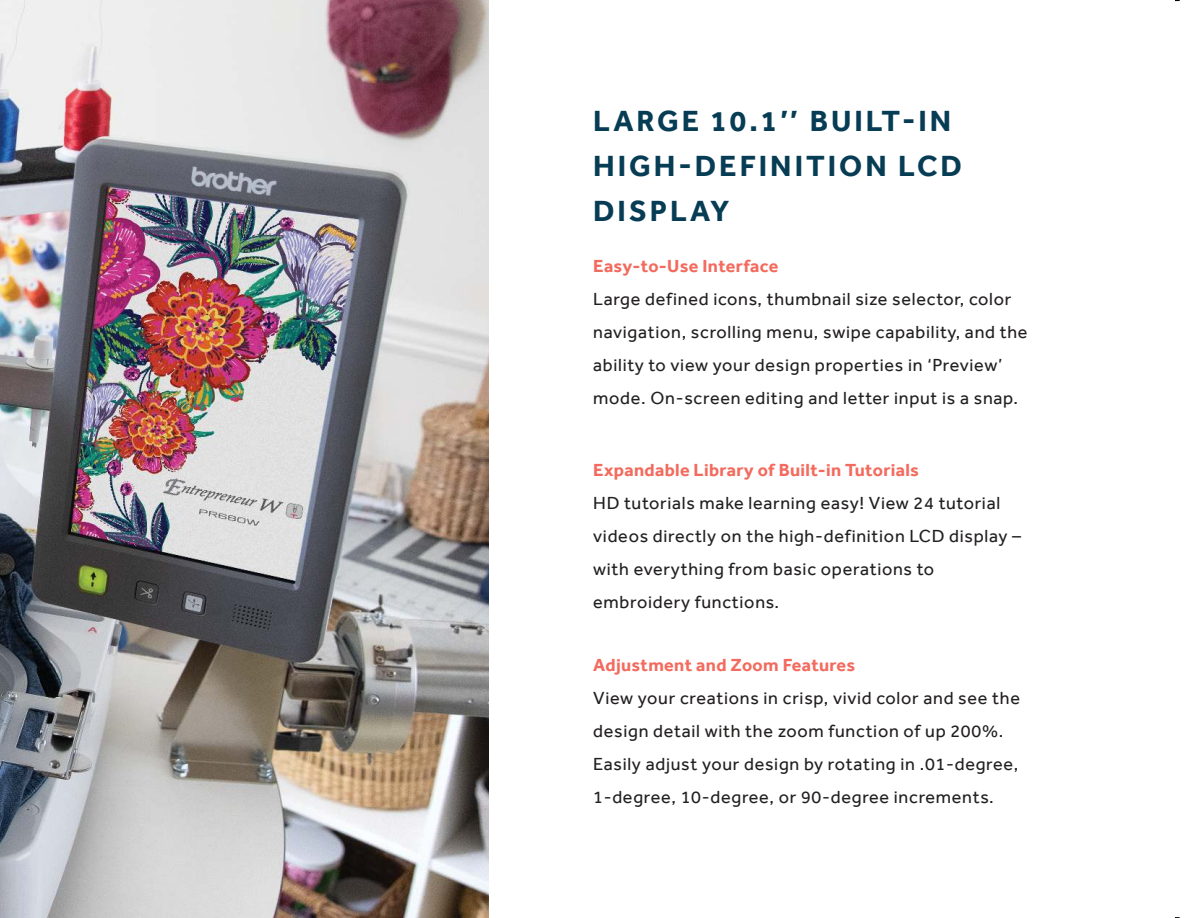
<style>
.page{position:relative;width:1188px;height:918px;background:#fff}
.page>*{position:absolute;margin:0;border:0;box-sizing:border-box;transform-origin:0 0}
.t1{font:700 30px/45px "Effra";letter-spacing:.1em;color:#073c55}
.t2{font:18px/33px "Effra";letter-spacing:.04em;color:#221f1f}
.t3{font:700 18px "Effra";letter-spacing:.02em;color:#f26b5e}
</style>
<div class="page">
<img style="left:0;top:0;width:489px;height:918px">
<h1 class="t1" style="left:593px;top:99px;width:370px">LARGE 10.1’’ BUILT-IN<br>HIGH-DEFINITION LCD<br>DISPLAY</h1>
<p class="t3" style="left:593px;top:258px;width:187px">Easy-to-Use Interface</p>
<p class="t2" style="left:593px;top:284px;width:436px">Large defined icons, thumbnail size selector, color navigation, scrolling menu, swipe capability, and the ability to view your design properties in ‘Preview’ mode. On-screen editing and letter input is a snap.</p>
<p class="t3" style="left:593px;top:462px;width:327px">Expandable Library of Built-in Tutorials</p>
<p class="t2" style="left:593px;top:487px;width:430px">HD tutorials make learning easy! View 24 tutorial videos directly on the high-definition LCD display – with everything from basic operations to embroidery functions.</p>
<p class="t3" style="left:593px;top:657px;width:264px">Adjustment and Zoom Features</p>
<p class="t2" style="left:593px;top:682px;width:428px">View your creations in crisp, vivid color and see the design detail with the zoom function of up 200%.<br>Easily adjust your design by rotating in .01-degree, 1-degree, 10-degree, or 90-degree increments.</p>
</div>
